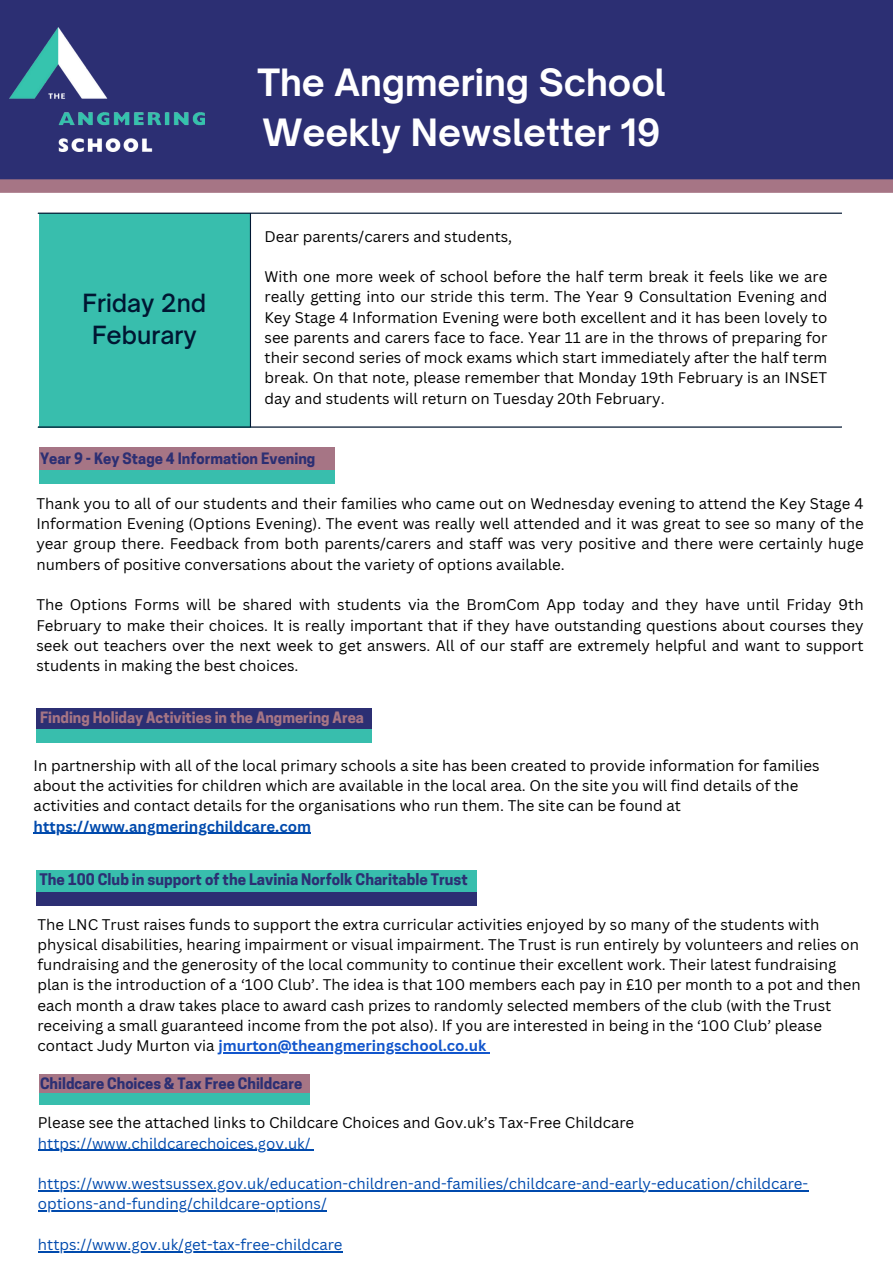
<style>
.page{position:relative;width:893px;height:1264px;background:#fff}
.page>*{position:absolute;margin:0;border:0;box-sizing:border-box;transform-origin:0 0}
.t1{font:700 36px/49.5px "Open Sauce One";color:#fff}
.t2{font:500 24px/32.7px "Open Sauce One";color:#001632;text-align:center}
.t3{font:15px/20.2px "Canva Sans";color:#000;text-align:justify}
.t4{font:15px/20.2px "Canva Sans";color:#004aad}
.t5{font:700 15px "Cooper Hewitt";color:#2c2f73}
.t6{font:700 15px "Canva Sans";color:#004aad}
.t7{font:700 14.7px "Cooper Hewitt";color:#2c2f73}
.t8{font:700 14.7px "Cooper Hewitt";color:#a67585}
.s1{font-weight:700;color:#15c}
</style>
<div class="page">
<div style="left:0;top:0;width:892px;height:181px;background:#2c2f73"></div>
<img style="left:10px;top:27px;width:194px;height:124px">
<div style="left:0;top:179px;width:892px;height:14px;background:#a67585"></div>
<div style="left:38px;top:213px;width:213px;height:214px;background:#38bead"></div>
<hr style="left:38px;top:214px;width:1px;height:212px;background:#fff">
<hr style="left:250px;top:214px;width:1px;height:212px;background:#001632">
<hr style="left:38px;top:213px;width:803px;height:1px;background:#001632">
<hr style="left:38px;top:426px;width:803px;height:1px;background:#001632">
<div style="left:39px;top:463px;width:296px;height:20px;background:#38bead"></div>
<div style="left:36px;top:708px;width:336px;height:25px;background:#2c2f73"></div>
<div style="left:36px;top:729px;width:336px;height:13px;background:#38bead"></div>
<div style="left:39px;top:447px;width:296px;height:23px;background:#a67585"></div>
<div style="left:36px;top:869px;width:440px;height:25px;background:#38bead"></div>
<div style="left:36px;top:892px;width:440px;height:13px;background:#2c2f73"></div>
<hr style="left:34px;top:832px;width:277px;height:1px;background:#004aad">
<hr style="left:218px;top:1052px;width:268px;height:1px;background:#15c">
<div style="left:39px;top:1074px;width:271px;height:25px;background:#a67585"></div>
<div style="left:39px;top:1093px;width:271px;height:12px;background:#38bead"></div>
<hr style="left:38px;top:1149px;width:272px;height:1px;background:#004aad">
<hr style="left:38px;top:1190px;width:770px;height:1px;background:#004aad">
<hr style="left:38px;top:1210px;width:289px;height:1px;background:#004aad">
<hr style="left:38px;top:1251px;width:304px;height:1px;background:#004aad">
<h1 class="t2" style="left:83px;top:286px;width:125px">Friday 2nd<br>Feburary</h1>
<p class="t1" style="left:257px;top:58px;width:410px">The Angmering School<br>Weekly Newsletter 19</p>
<p class="t3" style="left:264px;top:225px;width:249px">Dear parents/carers and students,</p>
<p class="t3" style="left:264px;top:266px;width:564px">With one more week of school before the half term break it feels like we are really getting into our stride this term. The Year 9 Consultation Evening and Key Stage 4 Information Evening were both excellent and it has been lovely to see parents and carers face to face. Year 11 are in the throws of preparing for their second series of mock exams which start immediately after the half term break. On that note, please remember that Monday 19th February is an INSET day and students will return on Tuesday 20th February.</p>
<p class="t7" style="left:40px;top:452px;width:277px">Year 9 - Key Stage 4 Information Evening</p>
<p class="t3" style="left:36px;top:493px;width:828px">Thank you to all of our students and their families who came out on Wednesday evening to attend the Key Stage 4<br>Information Evening (Options Evening). The event was really well attended and it was great to see so many of the year group there. Feedback from both parents/carers and staff was very positive and there were certainly huge numbers of positive conversations about the variety of options available.</p>
<h2 class="t3" style="left:36px;top:594px;width:828px">The Options Forms will be shared with students via the BromCom App today and they have until Friday 9th February to make their choices. It is really important that if they have outstanding questions about courses they seek out teachers over the next week to get answers. All of our staff are extremely helpful and want to support students in making the best choices.</h2>
<h2 class="t8" style="left:40px;top:712px;width:325px">Finding Holiday Activities in the Angmering Area</h2>
<h2 class="t3" style="left:34px;top:755px;width:787px;text-align:left">In partnership with all of the local primary schools a site has been created to provide information for families about the activities for children which are available in the local area. On the site you will find details of the activities and contact details for the organisations who run them. The site can be found at</h2>
<p class="t6" style="left:34px;top:815px;width:279px">https://www.angmeringchildcare.com</p>
<p class="t5" style="left:39px;top:873px;width:430px">The 100 Club in support of the Lavinia Norfolk Charitable Trust</p>
<h2 class="t3" style="left:37px;top:913px;width:824px;text-align:left">The LNC Trust raises funds to support the extra curricular activities enjoyed by so many of the students with physical disabilities, hearing impairment or visual impairment. The Trust is run entirely by volunteers and relies on fundraising and the generosity of the local community to continue their excellent work. Their latest fundraising plan is the introduction of a ‘100 Club’. The idea is that 100 members each pay in £10 per month to a pot and then each month a draw takes place to award cash prizes to randomly selected members of the club (with the Trust receiving a small guaranteed income from the pot also). If you are interested in being in the ‘100 Club’ please contact Judy Murton via <span class="s1">jmurton@theangmeringschool.co.uk</span></h2>
<p class="t7" style="left:40px;top:1078px;width:263px">Childcare Choices &amp; Tax Free Childcare</p>
<p class="t3" style="left:38px;top:1112px;width:597px">Please see the attached links to Childcare Choices and Gov.uk’s Tax-Free Childcare</p>
<p class="t4" style="left:38px;top:1132px;width:274px">https://www.childcarechoices.gov.uk/</p>
<p class="t4" style="left:38px;top:1173px;width:771px">https://www.westsussex.gov.uk/education-children-and-families/childcare-and-early-education/childcare&shy;options-and-funding/childcare-options/</p>
<p class="t4" style="left:38px;top:1233px;width:306px">https://www.gov.uk/get-tax-free-childcare</p>
</div>
